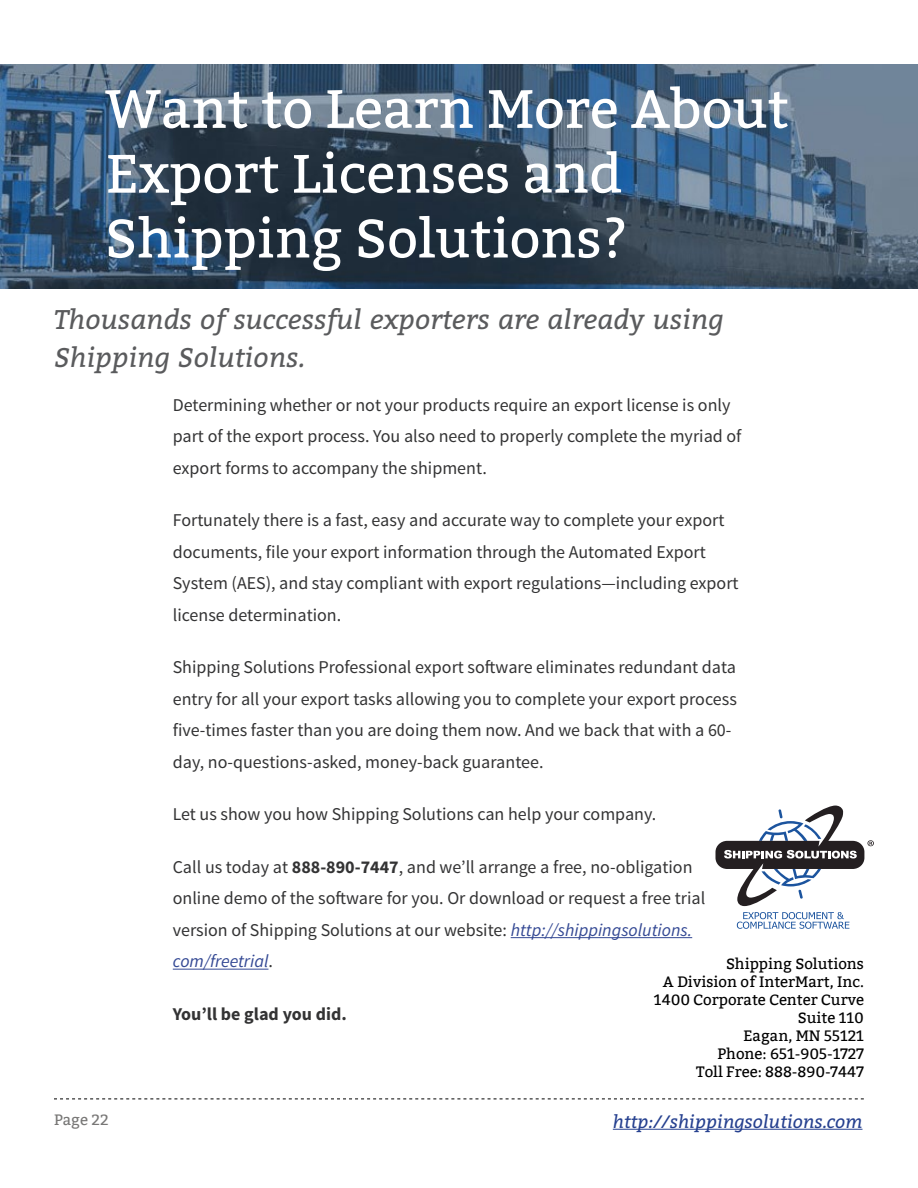
<style>
.page{position:relative;width:918px;height:1188px;background:#fff}
.page>*{position:absolute;margin:0;border:0;box-sizing:border-box;transform-origin:0 0}
.t1{font:54px/64.8px "Bitter";color:#fff}
.t2{font:italic 27px/37.5px "Bitter";color:#5a5b5d}
.t3{font:18px/31.5px "Source Sans Pro";color:#333334}
.t4{font:italic 18px "Bitter";color:#25408f}
.t5{font:700 18px "Source Sans Pro";color:#333334}
.t6{font:15px/18px "Bitter";color:#000;text-align:right}
.t7{font:15px "Bitter";color:#787776}
.s1{font-weight:700}
.s2{font-style:italic;color:#344994}
</style>
<div class="page">
<svg style="left:54px;top:1099px;width:810px;height:1px"></svg>
<hr style="left:613px;top:1129px;width:249px;height:1px;background:#25408f">
<img style="left:0;top:65px;width:918px;height:224px">
<hr style="left:511px;top:937px;width:181px;height:1px;background:#344994">
<hr style="left:173px;top:969px;width:95px;height:1px;background:#344994">
<svg style="left:715px;top:806px;width:159px;height:100px"></svg>
<svg style="left:737px;top:912px;width:112px;height:17px"></svg>
<h1 class="t1" style="left:105px;top:77px;width:685px">Want to Learn More About<br>Export Licenses and<br>Shipping Solutions?</h1>
<h2 class="t2" style="left:54px;top:299px;width:671px">Thousands of successful exporters are already using<br>Shipping Solutions.</h2>
<p class="t3" style="left:173px;top:389px;width:570px">Determining whether or not your products require an export license is only part of the export process. You also need to properly complete the myriad of export forms to accompany the shipment.</p>
<p class="t3" style="left:173px;top:505px;width:567px">Fortunately there is a fast, easy and accurate way to complete your export documents, file your export information through the Automated Export System (AES), and stay compliant with export regulations—including export license determination.</p>
<p class="t3" style="left:173px;top:652px;width:566px">Shipping Solutions Professional export software eliminates redundant data entry for all your export tasks allowing you to complete your export process five-times faster than you are doing them now. And we back that with a 60- day, no-questions-asked, money-back guarantee.</p>
<p class="t3" style="left:173px;top:799px;width:485px">Let us show you how Shipping Solutions can help your company.</p>
<p class="t3" style="left:173px;top:851px;width:534px">Call us today at <span class="s1">888-890-7447</span>, and we’ll arrange a free, no-obligation online demo of the software for you. Or download or request a free trial version of Shipping Solutions at our website: <span class="s2">http://shippingsolutions. com/freetrial</span>.</p>
<p class="t5" style="left:173px;top:1002px;width:176px">You’ll be glad you did.</p>
<p class="t6" style="left:654px;top:955px;width:212px">Shipping Solutions<br>A Division of InterMart, Inc.<br>1400 Corporate Center Curve<br>Suite 110<br>Eagan, MN 55121<br>Phone: 651-905-1727<br>Toll Free: 888-890-7447</p>
<p class="t7" style="left:54px;top:1111px;width:56px">Page 22</p>
<p class="t4" style="left:613px;top:1108px;width:251px">http://shippingsolutions.com</p>
</div>
